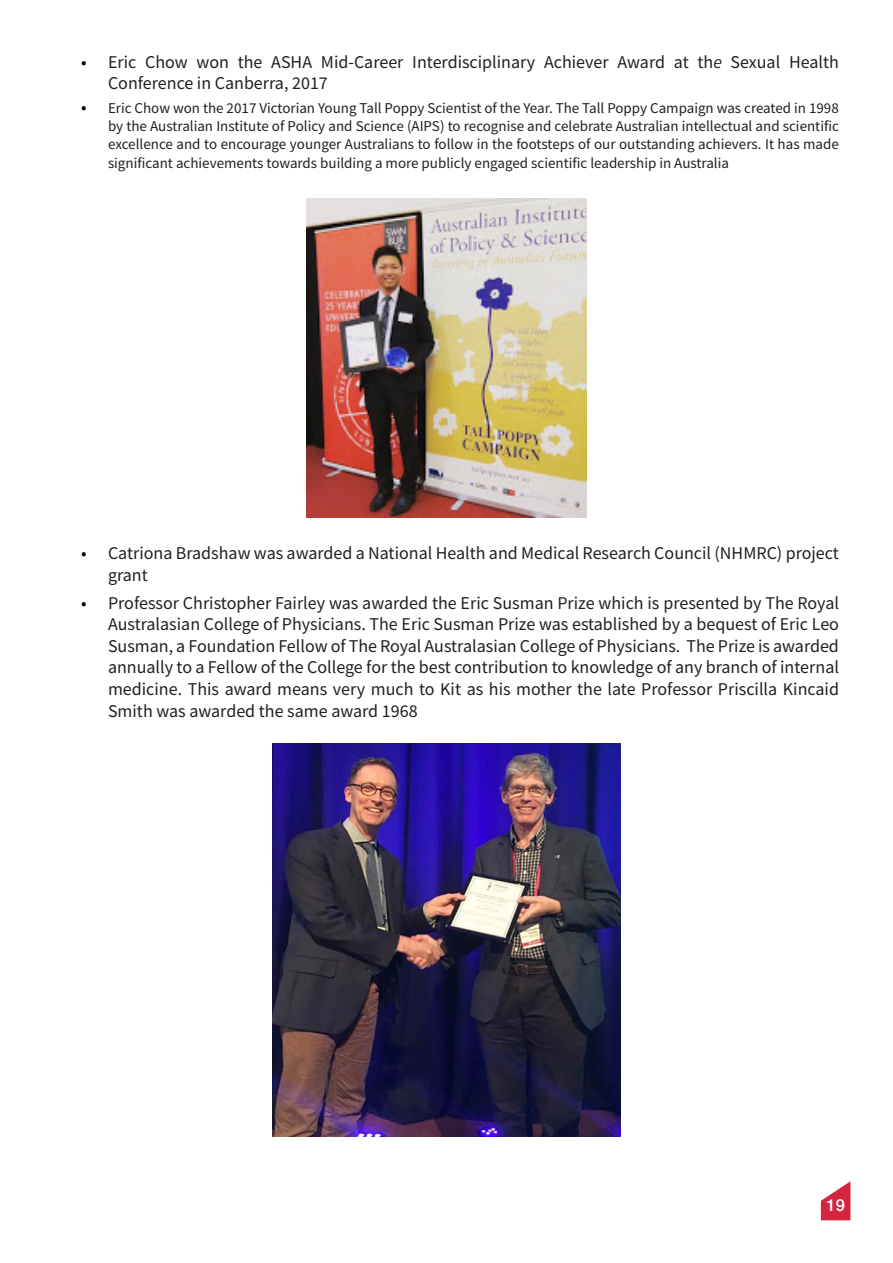
<style>
.page{position:relative;width:893px;height:1263px;background:#fff}
.page>*{position:absolute;margin:0;border:0;box-sizing:border-box;transform-origin:0 0}
.t1{font:18px/21.6px "Source Sans Pro";color:#231f20}
.t2{font:500 16.5px "Helvetica Neue";color:#fff}
.t3{font:15px/18px "Source Sans Pro";color:#231f20;text-align:justify}
.s1{color:#000}
.s2{font-style:italic}
.s3{font-size:18px;color:#000}
</style>
<div class="page">
<svg style="left:821px;top:1181px;width:29px;height:39px"></svg>
<img style="left:307px;top:198px;width:279px;height:320px">
<img style="left:272px;top:744px;width:349px;height:392px">
<p class="t1" style="left:108px;top:51px;width:732px;text-indent:-27px"><span class="s1">•</span> Eric Chow won the ASHA Mid-Career Interdisciplinary Achiever Award at th<span class="s2">e</span> Sexual Health<br>Conference in Canberra, 2017</p>
<p class="t3" style="left:108px;top:99px;width:732px;text-indent:-27px"><span class="s3">•</span> Eric Chow won the 2017 Victorian Young Tall Poppy Scientist of the Year. The Tall Poppy Campaign was created in 1998 by the Australian Institute of Policy and Science (AIPS) to recognise and celebrate Australian intellectual and scientific excellence and to encourage younger Australians to follow in the footsteps of our outstanding achievers. It has made significant achievements towards building a more publicly engaged scientific leadership in Australia</p>
<p class="t1" style="left:108px;top:542px;width:732px;text-indent:-27px"><span class="s1">•</span> Catriona Bradshaw was awarded a National Health and Medical Research Council (NHMRC) project grant</p>
<p class="t1" style="left:108px;top:592px;width:732px;text-align:justify;text-indent:-27px"><span class="s1">•</span> Professor Christopher Fairley was awarded the Eric Susman Prize which is presented by The Royal Australasian College of Physicians. The Eric Susman Prize was established by a bequest of Eric Leo Susman, a Foundation Fellow of The Royal Australasian College of Physicians. The Prize is awarded annually to a Fellow of the College for the best contribution to knowledge of any branch of internal medicine. This award means very much to Kit as his mother the late Professor Priscilla Kincaid Smith was awarded the same award 1968</p>
<p class="t2" style="left:826px;top:1192px;width:20px">19</p>
</div>
